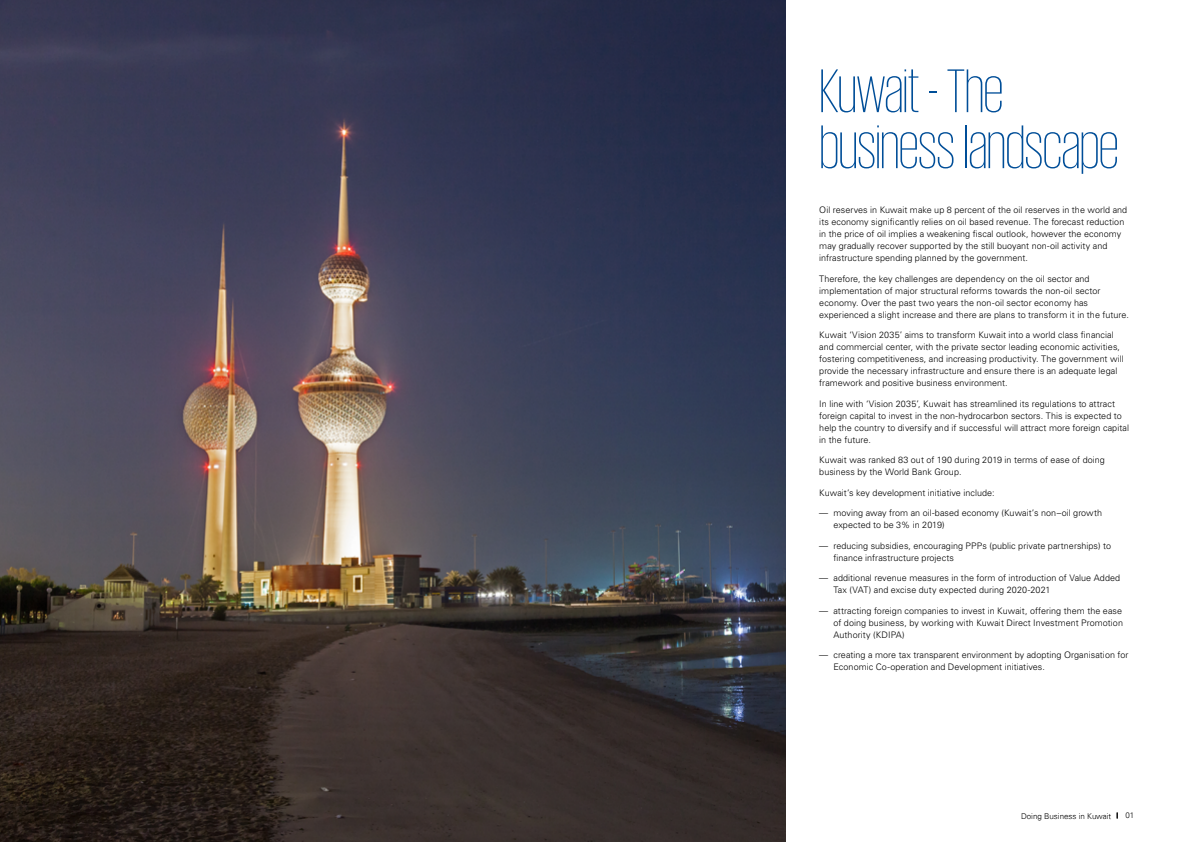
<style>
.page{position:relative;width:1191px;height:842px;background:#fff}
.page>*{position:absolute;margin:0;border:0;box-sizing:border-box;transform-origin:0 0}
.t1{font:200 63px/56px "KPMG";letter-spacing:-.01em;color:#004e98}
.t2{font:300 9px/12px "Univers LT Std";letter-spacing:.005em;color:#000}
.t3{font:300 8px "Univers 45";color:#000}
.t4{font:300 8px "Univers LT Std";color:#000101}
</style>
<div class="page">
<img style="left:0;top:0;width:785px;height:842px">
<h1 class="t1" style="left:819px;top:62px;width:301px">Kuwait - The business landscape</h1>
<p class="t2" style="left:819px;top:204px;width:309px">Oil reserves in Kuwait make up 8 percent of the oil reserves in the world and its economy significantly relies on oil based revenue. The forecast reduction in the price of oil implies a weakening fiscal outlook, however the economy may gradually recover supported by the still buoyant non-oil activity and infrastructure spending planned by the government.</p>
<p class="t2" style="left:819px;top:273px;width:311px">Therefore, the key challenges are dependency on the oil sector and implementation of major structural reforms towards the non-oil sector economy. Over the past two years the non-oil sector economy has experienced a slight increase and there are plans to transform it in the future.</p>
<p class="t2" style="left:819px;top:329px;width:306px">Kuwait ‘Vision 2035’ aims to transform Kuwait into a world class financial and commercial center, with the private sector leading economic activities, fostering competitiveness, and increasing productivity. The government will provide the necessary infrastructure and ensure there is an adequate legal framework and positive business environment.</p>
<p class="t2" style="left:819px;top:398px;width:311px">In line with ‘Vision 2035’, Kuwait has streamlined its regulations to attract foreign capital to invest in the non-hydrocarbon sectors. This is expected to help the country to diversify and if successful will attract more foreign capital in the future.</p>
<p class="t2" style="left:819px;top:454px;width:287px">Kuwait was ranked 83 out of 190 during 2019 in terms of ease of doing business by the World Bank Group.</p>
<p class="t2" style="left:819px;top:486px;width:177px">Kuwait’s key development initiative include:</p>
<p class="t2" style="left:833px;top:507px;width:270px;text-indent:-14px">— moving away from an oil-based economy (Kuwait’s non–oil growth expected to be 3% in 2019)</p>
<p class="t2" style="left:833px;top:539px;width:279px;text-indent:-14px">— reducing subsidies, encouraging PPPs (public private partnerships) to finance infrastructure projects</p>
<p class="t2" style="left:833px;top:572px;width:288px;text-indent:-14px">— additional revenue measures in the form of introduction of Value Added<br>Tax (VAT) and excise duty expected during 2020-2021</p>
<p class="t2" style="left:833px;top:604px;width:291px;text-align:justify;text-indent:-14px">— attracting foreign companies to invest in Kuwait, offering them the ease of doing business, by working with Kuwait Direct Investment Promotion Authority (KDIPA)</p>
<p class="t2" style="left:833px;top:649px;width:296px;text-indent:-14px">— creating a more tax transparent environment by adopting Organisation for<br>Economic Co-operation and Development initiatives.</p>
<p class="t3" style="left:1021px;top:811px;width:92px">Doing Business in Kuwait</p>
<p class="t4" style="left:1125px;top:811px;width:10px">01</p>
</div>
